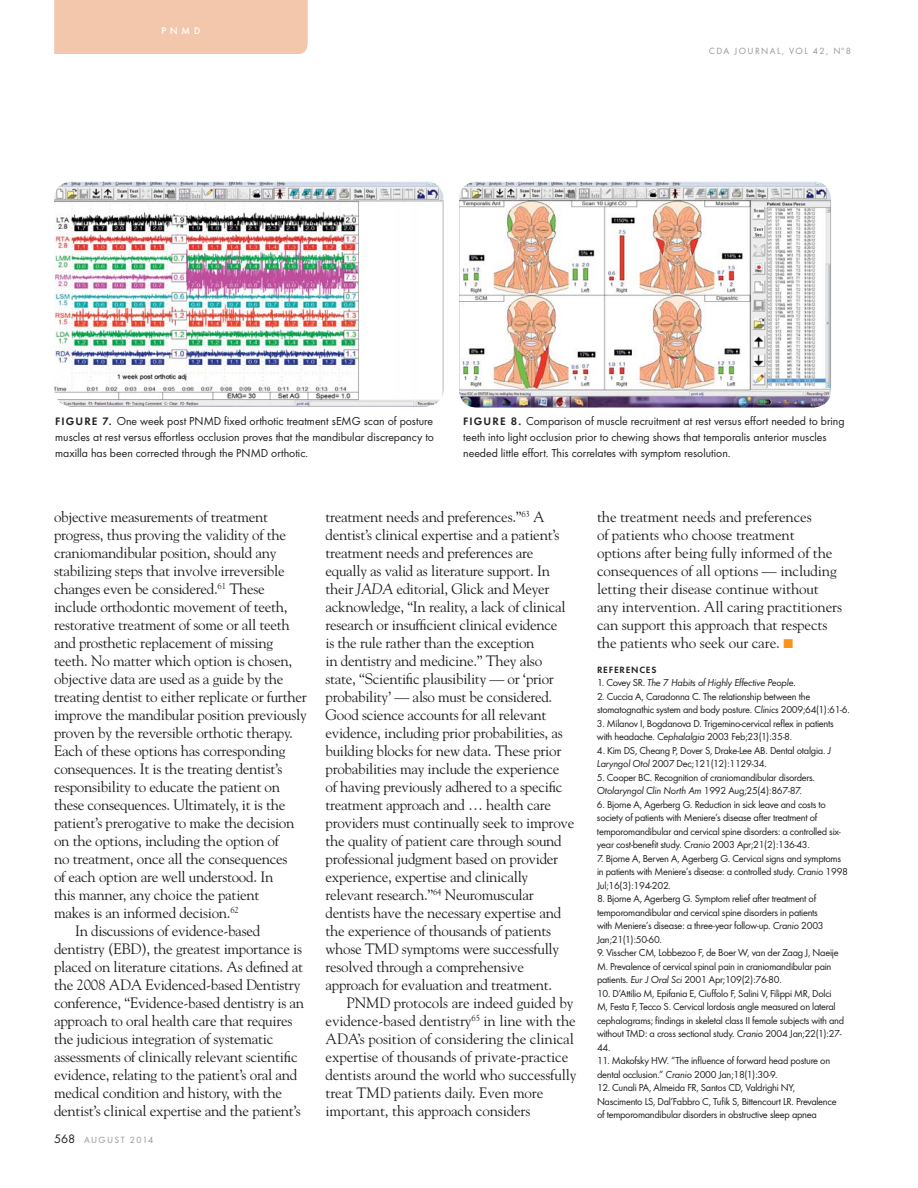
<style>
.page{position:relative;width:918px;height:1188px;background:#fff}
.page>*{position:absolute;margin:0;border:0;box-sizing:border-box;transform-origin:0 0}
.t1{font:15px/18px "Goudy Std";letter-spacing:-.02em;color:#231f20}
.t2{font:15px "Futura SC Boo";color:#fff}
.t3{font:12px/15.8px "Futura Boo";color:#231f20;text-align:justify}
.t4{font:10.5px/13.5px "Futura Boo";letter-spacing:-.025em;color:#231f20}
.t5{font:10.5px "Futura Boo Obl";letter-spacing:-.025em;color:#231f20}
.t6{font:9.45px "Futura Dem";letter-spacing:.085em;color:#231f20}
.t7{font:9.3px "Futura SC Boo";letter-spacing:.15em;color:#939598}
.s1{font-family:"Futura Boo"}
.s2{font-family:"Futura Dem";font-size:11.25px}
.s3{font-family:"Futura Boo";font-size:12.75px;color:#231f20}
.s4{font-style:italic}
.s5{color:#f7931d}
.s6{font-family:"Futura Boo Obl"}
</style>
<div class="page">
<img style="left:54px;top:181px;width:390px;height:225px;border-radius:18px">
<img style="left:459px;top:181px;width:372px;height:227px;border-radius:18px">
<div style="left:54px;top:0;width:254px;height:54px;background:#f2c7ac"></div>
<p class="t2" style="left:161px;top:20px;width:41px">pnmd</p>
<p class="t7" style="left:709px;top:45px;width:144px">CDA JOURNAL, VOL <span class="s1">42</span>, Nº<span class="s1">8</span></p>
<p class="t3" style="left:55px;top:414px;width:380px"><span class="s2">FIGURE 7.</span> One week post PNMD fixed orthotic treatment sEMG scan of posture muscles at rest versus effortless occlusion proves that the mandibular discrepancy to maxilla has been corrected through the PNMD orthotic.</p>
<p class="t3" style="left:463px;top:414px;width:383px;text-align:left"><span class="s2">FIGURE 8.</span> Comparison of muscle recruitment at rest versus effort needed to bring teeth into light occlusion prior to chewing shows that temporalis anterior muscles needed little effort. This correlates with symptom resolution.</p>
<p class="t1" style="left:54px;top:508px;width:216px">objective measurements of treatment</p>
<p class="t1" style="left:54px;top:526px;width:234px">progress, thus proving the validity of the</p>
<p class="t1" style="left:54px;top:544px;width:224px">craniomandibular position, should any</p>
<p class="t1" style="left:54px;top:562px;width:232px">stabilizing steps that involve irreversible</p>
<p class="t1" style="left:54px;top:580px;width:212px">changes even be considered.<sup>61</sup> These</p>
<p class="t1" style="left:54px;top:598px;width:235px">include orthodontic movement of teeth,</p>
<p class="t1" style="left:54px;top:616px;width:237px">restorative treatment of some or all teeth</p>
<p class="t1" style="left:54px;top:634px;width:221px">and prosthetic replacement of missing</p>
<p class="t1" style="left:54px;top:652px;width:240px">teeth. No matter which option is chosen,</p>
<p class="t1" style="left:54px;top:670px;width:231px">objective data are used as a guide by the</p>
<p class="t1" style="left:54px;top:688px;width:254px">treating dentist to either replicate or further</p>
<p class="t1" style="left:54px;top:706px;width:254px">improve the mandibular position previously</p>
<p class="t1" style="left:54px;top:724px;width:241px">proven by the reversible orthotic therapy.</p>
<p class="t1" style="left:54px;top:742px;width:233px">Each of these options has corresponding</p>
<p class="t1" style="left:54px;top:760px;width:230px">consequences. It is the treating dentist’s</p>
<p class="t1" style="left:54px;top:778px;width:228px">responsibility to educate the patient on</p>
<p class="t1" style="left:54px;top:796px;width:233px">these consequences. Ultimately, it is the</p>
<p class="t1" style="left:54px;top:814px;width:242px">patient’s prerogative to make the decision</p>
<p class="t1" style="left:54px;top:832px;width:226px">on the options, including the option of</p>
<p class="t1" style="left:54px;top:850px;width:235px">no treatment, once all the consequences</p>
<p class="t1" style="left:54px;top:868px;width:221px">of each option are well understood. In</p>
<p class="t1" style="left:54px;top:887px;width:207px">this manner, any choice the patient</p>
<p class="t1" style="left:54px;top:905px;width:186px">makes is an informed decision.<sup>62</sup></p>
<p class="t1" style="left:75px;top:922px;width:187px">In discussions of evidence-based</p>
<p class="t1" style="left:54px;top:940px;width:250px">dentistry (EBD), the greatest importance is</p>
<p class="t1" style="left:54px;top:958px;width:251px">placed on literature citations. As defined at</p>
<p class="t1" style="left:54px;top:976px;width:248px">the 2008 ADA Evidenced-based Dentistry</p>
<p class="t1" style="left:54px;top:994px;width:252px">conference, “Evidence-based dentistry is an</p>
<p class="t1" style="left:54px;top:1012px;width:240px">approach to oral health care that requires</p>
<p class="t1" style="left:54px;top:1030px;width:221px">the judicious integration of systematic</p>
<p class="t1" style="left:54px;top:1048px;width:245px">assessments of clinically relevant scientific</p>
<p class="t1" style="left:54px;top:1066px;width:245px">evidence, relating to the patient’s oral and</p>
<p class="t1" style="left:54px;top:1084px;width:230px">medical condition and history, with the</p>
<p class="t1" style="left:54px;top:1102px;width:248px">dentist’s clinical expertise and the patient’s</p>
<p class="t7" style="left:54px;top:1135px;width:101px"><span class="s3">568</span> AUGUST <span class="s1">2014</span></p>
<p class="t1" style="left:325px;top:508px;width:250px">treatment needs and preferences.”<sup>63</sup> A dentist’s clinical expertise and a patient’s treatment needs and preferences are equally as valid as literature support. In their <span class="s4">JADA</span> editorial, Glick and Meyer acknowledge, “In reality, a lack of clinical research or insufficient clinical evidence<br>is the rule rather than the exception<br>in dentistry and medicine.” They also state, “Scientific plausibility — or ‘prior probability’ — also must be considered.<br>Good science accounts for all relevant evidence, including prior probabilities, as building blocks for new data. These prior probabilities may include the experience of having previously adhered to a specific treatment approach and … health care providers must continually seek to improve the quality of patient care through sound professional judgment based on provider experience, expertise and clinically relevant research.”<sup>64</sup> Neuromuscular dentists have the necessary expertise and the experience of thousands of patients whose TMD symptoms were successfully resolved through a comprehensive approach for evaluation and treatment.</p>
<p class="t1" style="left:326px;top:994px;width:252px;text-indent:21px">PNMD protocols are indeed guided by evidence-based dentistry<sup>65</sup> in line with the ADA’s position of considering the clinical expertise of thousands of private-practice dentists around the world who successfully treat TMD patients daily. Even more important, this approach considers</p>
<p class="t1" style="left:597px;top:508px;width:247px">the treatment needs and preferences<br>of patients who choose treatment options after being fully informed of the consequences of all options — including letting their disease continue without any intervention. All caring practitioners can support this approach that respects the patients who seek our care. <span class="s5">■</span></p>
<p class="t6" style="left:597px;top:665px;width:61px">REFERENCES</p>
<p class="t5" style="left:597px;top:678px;width:200px"><span class="s1">1. Covey SR.</span> The 7 Habits of Highly Effective People<span class="s1">.</span></p>
<p class="t4" style="left:597px;top:690px;width:254px">2. Cuccia A, Caradonna C. The relationship between the stomatognathic system and body posture. <span class="s6">Clinics</span> 2009;64(1):61-6.</p>
<p class="t4" style="left:597px;top:717px;width:238px">3. Milanov I, Bogdanova D. Trigemino-cervical reflex in patients with headache. <span class="s6">Cephalalgia</span> 2003 Feb;23(1):35-8.</p>
<p class="t4" style="left:597px;top:744px;width:236px">4. Kim DS, Cheang P, Dover S, Drake-Lee AB. Dental otalgia. <span class="s6">J<br>Laryngol Otol</span> 2007 Dec;121(12):1129-34.</p>
<p class="t4" style="left:597px;top:771px;width:220px">5. Cooper BC. Recognition of craniomandibular disorders.</p>
<p class="t5" style="left:597px;top:786px;width:206px">Otolaryngol Clin North Am <span class="s1">1992 Aug;25(4):867-87.</span></p>
<p class="t4" style="left:597px;top:798px;width:245px">6. Bjorne A, Agerberg G. Reduction in sick leave and costs to society of patients with Meniere’s disease after treatment of temporomandibular and cervical spine disorders: a controlled six&shy;year cost-benefit study. <span class="s6">Cranio</span> 2003 Apr;21(2):136-43.</p>
<p class="t4" style="left:597px;top:852px;width:253px">7. Bjorne A, Berven A, Agerberg G. Cervical signs and symptoms in patients with Meniere’s disease: a controlled study. <span class="s6">Cranio</span> 1998<br>Jul;16(3):194-202.</p>
<p class="t4" style="left:597px;top:893px;width:228px">8. Bjorne A, Agerberg G. Symptom relief after treatment of temporomandibular and cervical spine disorders in patients with Meniere’s disease: a three-year follow-up. <span class="s6">Cranio</span> 2003<br>Jan;21(1):50-60.</p>
<p class="t4" style="left:597px;top:947px;width:243px">9. Visscher CM, Lobbezoo F, de Boer W, van der Zaag J, Naeije<br>M. Prevalence of cervical spinal pain in craniomandibular pain patients. <span class="s6">Eur J Oral Sci</span> 2001 Apr;109(2):76-80.</p>
<p class="t4" style="left:597px;top:987px;width:249px">10. D’Attilio M, Epifania E, Ciuffolo F, Salini V, Filippi MR, Dolci M, Festa F, Tecco S. Cervical lordosis angle measured on lateral cephalograms; findings in skeletal class II female subjects with and without TMD: a cross sectional study. <span class="s6">Cranio</span> 2004 Jan;22(1):27- 44.</p>
<p class="t4" style="left:597px;top:1055px;width:235px">11. Makofsky HW. “The influence of forward head posture on dental occlusion.” <span class="s6">Cranio</span> 2000 Jan;18(1):30-9.</p>
<p class="t4" style="left:597px;top:1082px;width:241px">12. Cunali PA, Almeida FR, Santos CD, Valdrighi NY,<br>Nascimento LS, Dal’Fabbro C, Tufik S, Bittencourt LR. Prevalence of temporomandibular disorders in obstructive sleep apnea</p>
</div>
